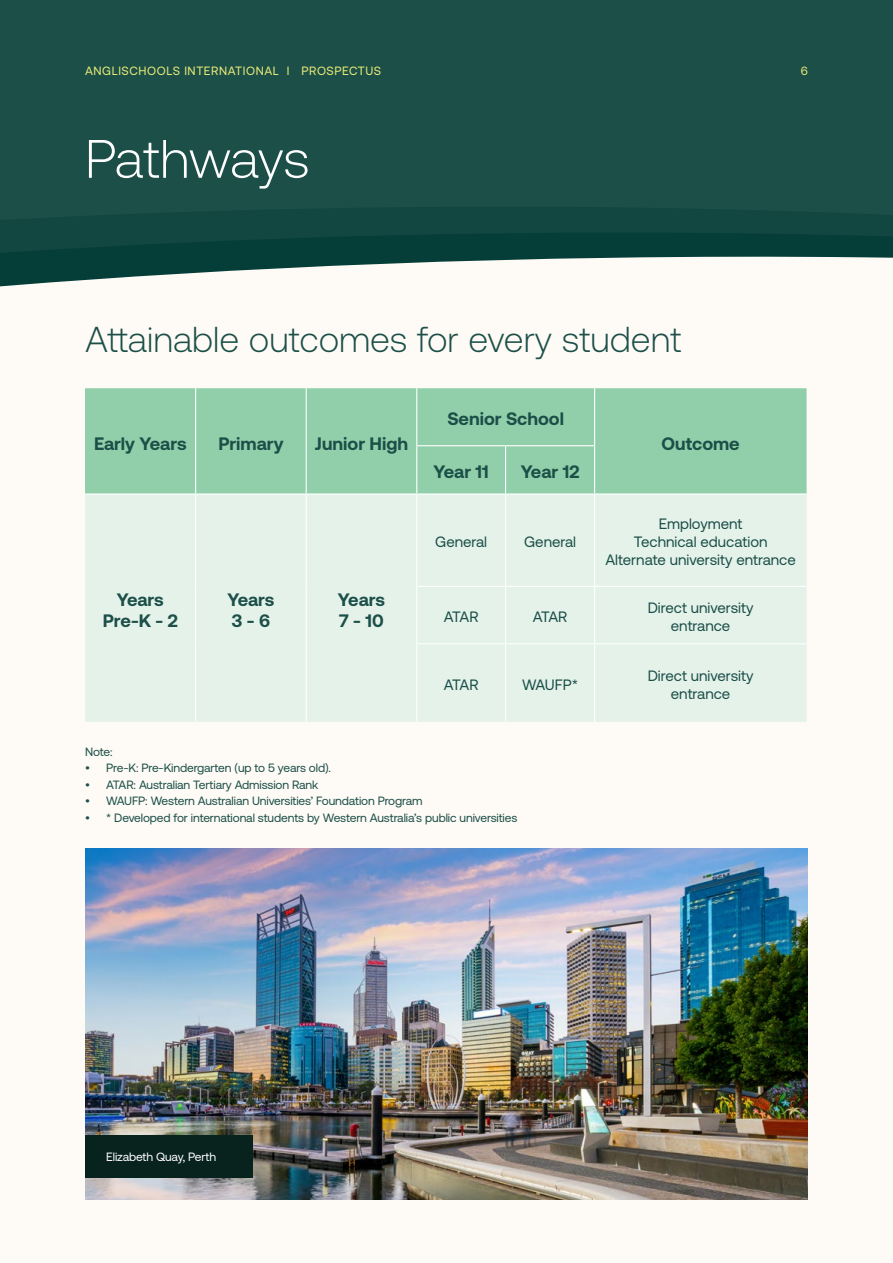
<style>
.page{position:relative;width:893px;height:1263px;background:#fefaf5}
.page>*{position:absolute;margin:0;border:0;box-sizing:border-box;transform-origin:0 0}
.t1{font:300 54px "Aeonik";letter-spacing:-.01em;color:#fff}
.t2{font:300 36px "Aeonik";color:#1b4f48}
.t3{font:700 18px/21px "Aeonik";color:#1b4f48}
.t4{font:15px/18px "Aeonik";color:#1b4f48;text-align:center}
.t5{font:12px "Aeonik";letter-spacing:-.01em;color:#1b4f48}
.t6{font:12px "Aeonik";letter-spacing:.05em;color:#ebeb77}
.t7{font:12px "Aeonik";letter-spacing:-.01em;color:#fff}
</style>
<div class="page">
<svg style="left:0;top:30px;width:893px;height:257px;background:#2a5a54"></svg>
<div style="left:0;top:0;width:893px;height:30px;background:#1b4f48"></div>
<div style="left:85px;top:388px;width:722px;height:105px;background:#91cfaa"></div>
<div style="left:85px;top:495px;width:722px;height:227px;background:#e4f2ea"></div>
<hr style="left:195px;top:388px;width:1px;height:58px;background:#fff">
<hr style="left:306px;top:388px;width:1px;height:58px;background:#fff">
<hr style="left:195px;top:446px;width:1px;height:47px;background:#fff">
<hr style="left:306px;top:446px;width:1px;height:47px;background:#fff">
<hr style="left:416px;top:388px;width:1px;height:57px;background:#fff">
<hr style="left:594px;top:388px;width:1px;height:57px;background:#fff">
<hr style="left:416px;top:445px;width:90px;height:1px;background:#fff">
<hr style="left:416px;top:446px;width:1px;height:47px;background:#fff">
<hr style="left:506px;top:445px;width:89px;height:1px;background:#fff">
<hr style="left:505px;top:446px;width:1px;height:47px;background:#fff">
<hr style="left:594px;top:446px;width:1px;height:47px;background:#fff">
<hr style="left:85px;top:493px;width:111px;height:2px;background:#fff">
<hr style="left:196px;top:493px;width:110px;height:2px;background:#fff">
<hr style="left:195px;top:495px;width:1px;height:91px;background:#fff">
<hr style="left:306px;top:493px;width:111px;height:2px;background:#fff">
<hr style="left:306px;top:495px;width:1px;height:91px;background:#fff">
<hr style="left:195px;top:586px;width:1px;height:58px;background:#fff">
<hr style="left:306px;top:586px;width:1px;height:58px;background:#fff">
<hr style="left:195px;top:644px;width:1px;height:78px;background:#fff">
<hr style="left:306px;top:644px;width:1px;height:78px;background:#fff">
<hr style="left:417px;top:493px;width:89px;height:2px;background:#fff">
<hr style="left:416px;top:495px;width:1px;height:91px;background:#fff">
<hr style="left:506px;top:493px;width:89px;height:2px;background:#fff">
<hr style="left:505px;top:495px;width:1px;height:91px;background:#fff">
<hr style="left:595px;top:493px;width:212px;height:2px;background:#fff">
<hr style="left:594px;top:495px;width:1px;height:91px;background:#fff">
<hr style="left:416px;top:586px;width:90px;height:1px;background:#fff">
<hr style="left:416px;top:587px;width:1px;height:56px;background:#fff">
<hr style="left:506px;top:586px;width:89px;height:1px;background:#fff">
<hr style="left:505px;top:587px;width:1px;height:56px;background:#fff">
<hr style="left:595px;top:586px;width:212px;height:1px;background:#fff">
<hr style="left:594px;top:587px;width:1px;height:56px;background:#fff">
<hr style="left:416px;top:643px;width:90px;height:1px;background:#fff">
<hr style="left:416px;top:644px;width:1px;height:78px;background:#fff">
<hr style="left:506px;top:643px;width:89px;height:1px;background:#fff">
<hr style="left:505px;top:644px;width:1px;height:78px;background:#fff">
<hr style="left:595px;top:643px;width:212px;height:1px;background:#fff">
<hr style="left:594px;top:644px;width:1px;height:78px;background:#fff">
<img style="left:85px;top:848px;width:723px;height:351px">
<div style="left:85px;top:1135px;width:168px;height:43px;background:#08231e"></div>
<p class="t6" style="left:85px;top:64px;width:298px">ANGLISCHOOLS INTERNATIONAL | PROSPECTUS</p>
<p class="t6" style="left:801px;top:64px;width:9px">6</p>
<h1 class="t1" style="left:85px;top:129px;width:226px">Pathways</h1>
<h2 class="t2" style="left:85px;top:320px;width:598px">Attainable outcomes for every student</h2>
<h3 class="t3" style="left:94px;top:433px;width:94px">Early Years</h3>
<h3 class="t3" style="left:218px;top:433px;width:67px">Primary</h3>
<h3 class="t3" style="left:315px;top:433px;width:95px">Junior High</h3>
<h3 class="t3" style="left:103px;top:589px;width:77px;text-align:center">Years<br>Pre-K - 2</h3>
<h3 class="t3" style="left:227px;top:589px;width:49px">Years<br>3 - 6</h3>
<h3 class="t3" style="left:338px;top:589px;width:49px">Years<br>7 - 10</h3>
<h3 class="t3" style="left:447px;top:408px;width:118px">Senior School</h3>
<h3 class="t3" style="left:433px;top:461px;width:57px">Year 11</h3>
<h3 class="t3" style="left:521px;top:461px;width:60px">Year 12</h3>
<p class="t4" style="left:435px;top:533px;width:54px">General</p>
<p class="t4" style="left:524px;top:533px;width:54px">General</p>
<h3 class="t3" style="left:661px;top:433px;width:80px">Outcome</h3>
<p class="t4" style="left:605px;top:515px;width:192px">Employment<br>Technical education<br>Alternate university entrance</p>
<p class="t4" style="left:444px;top:608px;width:36px">ATAR</p>
<p class="t4" style="left:533px;top:608px;width:36px">ATAR</p>
<p class="t4" style="left:648px;top:599px;width:107px">Direct university entrance</p>
<p class="t4" style="left:444px;top:676px;width:36px">ATAR</p>
<p class="t4" style="left:522px;top:676px;width:57px">WAUFP*</p>
<p class="t4" style="left:648px;top:667px;width:107px">Direct university entrance</p>
<p class="t5" style="left:85px;top:745px;width:29px">Note:</p>
<p class="t5" style="left:85px;top:761px;width:247px">• Pre-K: Pre-Kindergarten (up to 5 years old).</p>
<p class="t5" style="left:85px;top:778px;width:235px">• ATAR: Australian Tertiary Admission Rank</p>
<p class="t5" style="left:85px;top:794px;width:339px">• WAUFP: Western Australian Universities’ Foundation Program</p>
<p class="t5" style="left:85px;top:811px;width:434px">• * Developed for international students by Western Australia’s public universities</p>
<p class="t7" style="left:106px;top:1151px;width:111px">Elizabeth Quay, Perth</p>
</div>
